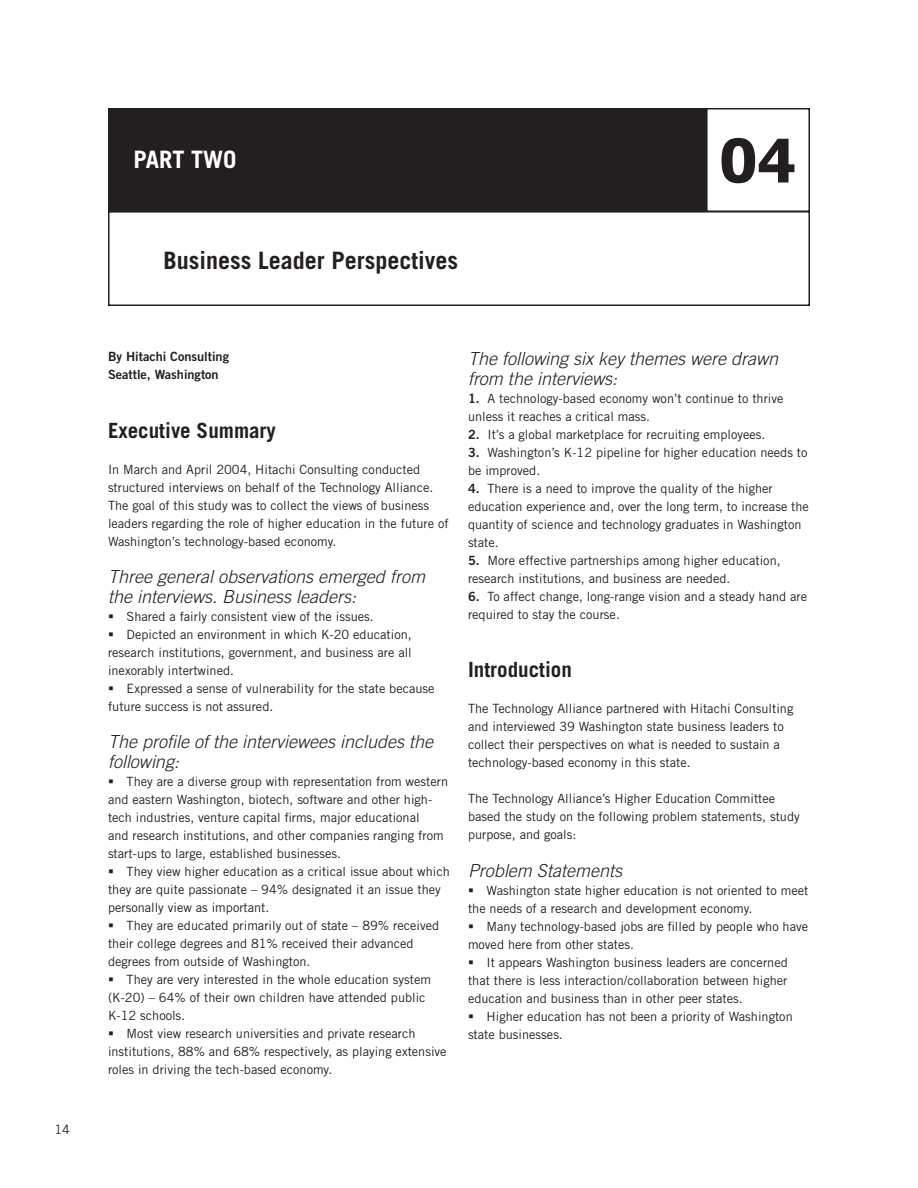
<style>
.page{position:relative;width:918px;height:1188px;background:#fff}
.page>*{position:absolute;margin:0;border:0;box-sizing:border-box;transform-origin:0 0}
.t1{font:700 60px "Tahoma";color:#231f20}
.t2{font:700 24px "Trade Gothic";color:#231f20}
.t3{font:700 24px "Trade Gothic";color:#fff}
.t4{font:700 21px "Trade Gothic";color:#231f20}
.t5{font:italic 300 18px/19.5px "Trade Gothic";color:#231f20}
.t6{font:12.75px/18px "Trade Gothic";color:#231f20}
.t7{font:12.75px/18px "Trade Gothic Bold Two";color:#231f20}
.s1{font-family:"Trade Gothic Bold Two"}
</style>
<div class="page">
<div style="left:109px;top:109px;width:597px;height:102px;background:#231f20"></div>
<div style="left:108px;top:108px;width:599px;height:104px;border:2px solid #231f20"></div>
<div style="left:108px;top:211px;width:702px;height:95px;border:2px solid #231f20"></div>
<div style="left:706px;top:108px;width:104px;height:104px;border:2px solid #231f20"></div>
<p class="t6" style="left:54px;top:1120px;width:17px">14</p>
<h2 class="t3" style="left:134px;top:144px;width:105px">PART TWO</h2>
<h2 class="t2" style="left:164px;top:246px;width:296px">Business Leader Perspectives</h2>
<h1 class="t1" style="left:719px;top:118px;width:78px">04</h1>
<p class="t7" style="left:108px;top:348px;width:123px">By Hitachi Consulting<br>Seattle, Washington</p>
<h3 class="t4" style="left:108px;top:417px;width:169px">Executive Summary</h3>
<p class="t6" style="left:108px;top:460px;width:342px">In March and April 2004, Hitachi Consulting conducted structured interviews on behalf of the Technology Alliance.<br>The goal of this study was to collect the views of business leaders regarding the role of higher education in the future of Washington’s technology-based economy.</p>
<h3 class="t5" style="left:108px;top:567px;width:318px">Three general observations emerged from the interviews. Business leaders:</h3>
<p class="t6" style="left:108px;top:607px;width:267px">▪ Shared a fairly consistent view of the issues.</p>
<p class="t6" style="left:108px;top:625px;width:305px;text-align:justify">▪ Depicted an environment in which K-20 education, research institutions, government, and business are all inexorably intertwined.</p>
<p class="t6" style="left:108px;top:679px;width:328px">▪ Expressed a sense of vulnerability for the state because future success is not assured.</p>
<h3 class="t5" style="left:108px;top:732px;width:327px">The profile of the interviewees includes the following:</h3>
<p class="t6" style="left:108px;top:772px;width:342px">▪ They are a diverse group with representation from western and eastern Washington, biotech, software and other high&shy;tech industries, venture capital firms, major educational<br>and research institutions, and other companies ranging from start-ups to large, established businesses.</p>
<p class="t6" style="left:108px;top:862px;width:343px">▪ They view higher education as a critical issue about which they are quite passionate – 94% designated it an issue they personally view as important.</p>
<p class="t6" style="left:108px;top:916px;width:333px">▪ They are educated primarily out of state – 89% received their college degrees and 81% received their advanced degrees from outside of Washington.</p>
<p class="t6" style="left:108px;top:970px;width:325px">▪ They are very interested in the whole education system (K-20) – 64% of their own children have attended public<br>K-12 schools.</p>
<p class="t6" style="left:108px;top:1024px;width:340px">▪ Most view research universities and private research institutions, 88% and 68% respectively, as playing extensive roles in driving the tech-based economy.</p>
<h3 class="t5" style="left:468px;top:349px;width:312px">The following six key themes were drawn from the interviews:</h3>
<p class="t6" style="left:468px;top:389px;width:317px"><span class="s1">1.</span> A technology-based economy won’t continue to thrive unless it reaches a critical mass.</p>
<p class="t6" style="left:468px;top:425px;width:299px"><span class="s1">2.</span> It’s a global marketplace for recruiting employees.</p>
<p class="t6" style="left:468px;top:443px;width:341px"><span class="s1">3.</span> Washington’s K-12 pipeline for higher education needs to be improved.</p>
<p class="t6" style="left:468px;top:479px;width:342px"><span class="s1">4.</span> There is a need to improve the quality of the higher education experience and, over the long term, to increase the quantity of science and technology graduates in Washington state.</p>
<p class="t6" style="left:468px;top:551px;width:314px"><span class="s1">5.</span> More effective partnerships among higher education, research institutions, and business are needed.</p>
<p class="t6" style="left:468px;top:587px;width:341px"><span class="s1">6.</span> To affect change, long-range vision and a steady hand are required to stay the course.</p>
<h3 class="t4" style="left:468px;top:657px;width:105px">Introduction</h3>
<p class="t6" style="left:468px;top:699px;width:327px">The Technology Alliance partnered with Hitachi Consulting and interviewed 39 Washington state business leaders to collect their perspectives on what is needed to sustain a technology-based economy in this state.</p>
<p class="t6" style="left:468px;top:789px;width:333px">The Technology Alliance’s Higher Education Committee based the study on the following problem statements, study purpose, and goals:</p>
<h3 class="t5" style="left:468px;top:860px;width:156px">Problem Statements</h3>
<p class="t6" style="left:468px;top:881px;width:342px">▪ Washington state higher education is not oriented to meet the needs of a research and development economy.</p>
<p class="t6" style="left:468px;top:917px;width:342px">▪ Many technology-based jobs are filled by people who have moved here from other states.</p>
<p class="t6" style="left:468px;top:953px;width:321px;text-align:justify">▪ It appears Washington business leaders are concerned that there is less interaction/collaboration between higher education and business than in other peer states.</p>
<p class="t6" style="left:468px;top:1007px;width:326px">▪ Higher education has not been a priority of Washington state businesses.</p>
</div>
